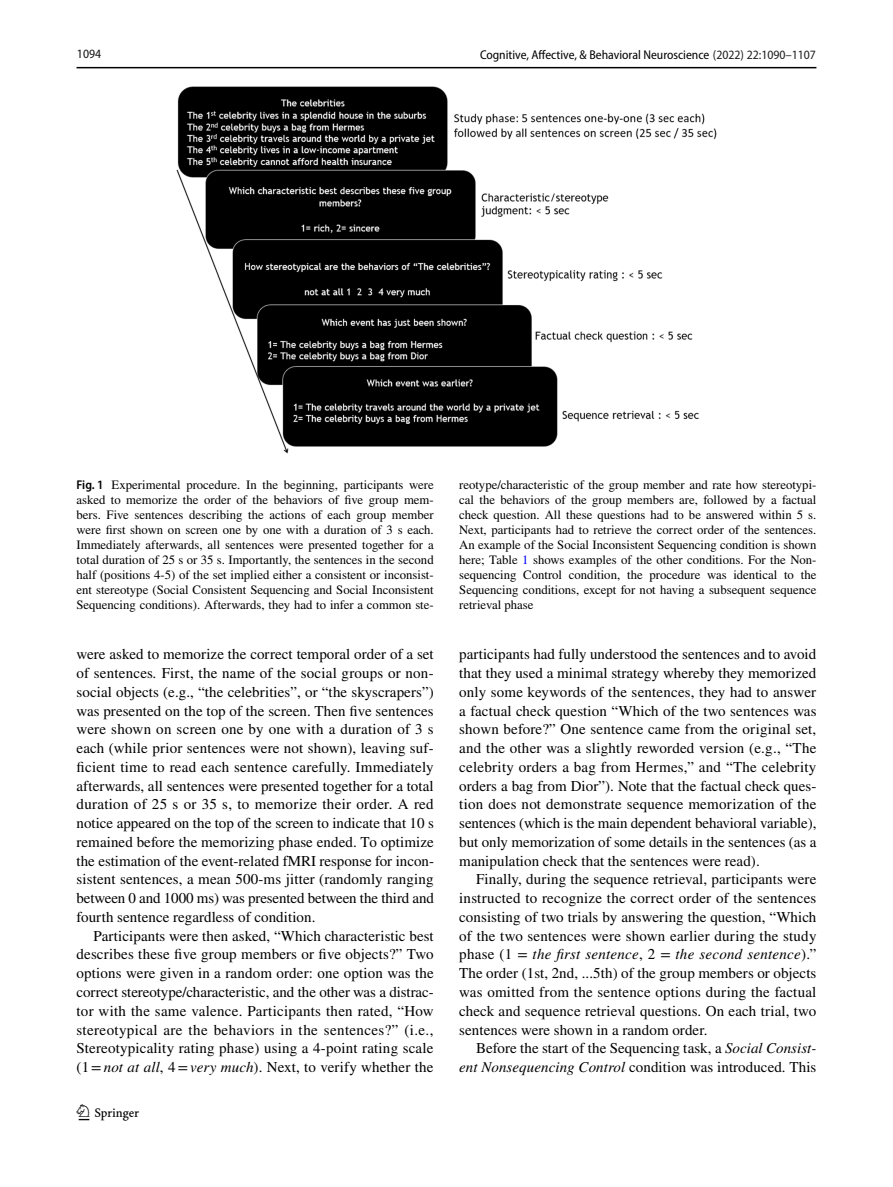
<style>
.page{position:relative;width:893px;height:1187px;background:#fff}
.page>*{position:absolute;margin:0;border:0;box-sizing:border-box;transform-origin:0 0}
.t1{font:22.5px "Springnew Regular 3";color:#000}
.t2{font:15px/18.8px "STIX";letter-spacing:.005em;color:#000;text-align:justify}
.t3{font:12.75px/15px "STIX";color:#000;text-align:justify}
.t4{font:12.75px "Myriad Pro Semi Cn 2";color:#000}
.t5{font:12.75px "Myriad Pro Semi Cn 5";color:#131413}
.s1{font-family:"Myriad Pro Semi Cn 3";color:#1d1e1f}
.s2{font-family:"Myriad Pro";font-weight:600;font-stretch:semi-condensed}
.s3{color:#00f}
.s4{font-style:italic}
</style>
<div class="page">
<hr style="left:77px;top:67px;width:739px;height:1px;background:#000">
<img style="left:176px;top:87px;width:540px;height:367px">
<p class="t5" style="left:77px;top:47px;width:26px">1094</p>
<p class="t4" style="left:480px;top:48px;width:337px">Cognitive, Affective, &amp; Behavioral Neuroscience <span class="s1">(2022) 22:1090–1107</span></p>
<p class="t3" style="left:77px;top:478px;width:359px"><span class="s2">Fig. 1</span> Experimental procedure. In the beginning, participants were asked to memorize the order of the behaviors of five group mem&shy;bers. Five sentences describing the actions of each group member were first shown on screen one by one with a duration of 3 s each.<br>Immediately afterwards, all sentences were presented together for a total duration of 25 s or 35 s. Importantly, the sentences in the second half (positions 4-5) of the set implied either a consistent or inconsist&shy;ent stereotype (Social Consistent Sequencing and Social Inconsistent Sequencing conditions). Afterwards, they had to infer a common ste-</p>
<p class="t3" style="left:459px;top:478px;width:359px">reotype/characteristic of the group member and rate how stereotypi&shy;cal the behaviors of the group members are, followed by a factual check question. All these questions had to be answered within 5 s.<br>Next, participants had to retrieve the correct order of the sentences.<br>An example of the Social Inconsistent Sequencing condition is shown here; Table <span class="s3">1</span> shows examples of the other conditions. For the Non&shy;sequencing Control condition, the procedure was identical to the Sequencing conditions, except for not having a subsequent sequence retrieval phase</p>
<p class="t2" style="left:77px;top:646px;width:359px">were asked to memorize the correct temporal order of a set of sentences<span class="s4">.</span> First, the name of the social groups or non&shy;social objects (e.g., “the celebrities”, or “the skyscrapers”) was presented on the top of the screen. Then five sentences were shown on screen one by one with a duration of 3 s each (while prior sentences were not shown), leaving suf&shy;ficient time to read each sentence carefully. Immediately afterwards, all sentences were presented together for a total duration of 25 s or 35 s, to memorize their order. A red notice appeared on the top of the screen to indicate that 10 s remained before the memorizing phase ended. To optimize the estimation of the event-related fMRI response for incon&shy;sistent sentences, a mean 500-ms jitter (randomly ranging between 0 and 1000 ms) was presented between the third and fourth sentence regardless of condition.</p>
<p class="t2" style="left:77px;top:927px;width:359px;text-indent:17px">Participants were then asked, “Which characteristic best describes these five group members or five objects?” Two options were given in a random order: one option was the correct stereotype/characteristic, and the other was a distrac&shy;tor with the same valence. Participants then rated, “How stereotypical are the behaviors in the sentences?” (i.e., Stereotypicality rating phase) using a 4-point rating scale (1=<span class="s4">not at all</span>, 4=<span class="s4">very much</span>). Next, to verify whether the</p>
<h1 class="t1" style="left:79px;top:1104px;width:62px">1 3</h1>
<p class="t2" style="left:459px;top:646px;width:359px">participants had fully understood the sentences and to avoid that they used a minimal strategy whereby they memorized only some keywords of the sentences, they had to answer a factual check question “Which of the two sentences was shown before?” One sentence came from the original set, and the other was a slightly reworded version (e.g., “The celebrity orders a bag from Hermes,” and “The celebrity orders a bag from Dior”). Note that the factual check ques&shy;tion does not demonstrate sequence memorization of the sentences (which is the main dependent behavioral variable), but only memorization of some details in the sentences (as a manipulation check that the sentences were read).</p>
<p class="t2" style="left:459px;top:871px;width:359px;text-indent:17px">Finally, during the sequence retrieval, participants were instructed to recognize the correct order of the sentences consisting of two trials by answering the question, “Which of the two sentences were shown earlier during the study phase (1 = <span class="s4">the first sentence</span>, 2 = <span class="s4">the second sentence</span>).” The order (1st, 2nd, ...5th) of the group members or objects was omitted from the sentence options during the factual check and sequence retrieval questions. On each trial, two sentences were shown in a random order.</p>
<p class="t2" style="left:459px;top:1039px;width:359px;text-align:right">Before the start of the Sequencing task, a <span class="s4">Social Consist&shy;ent Nonsequencing Control</span> condition was introduced. This</p>
</div>
